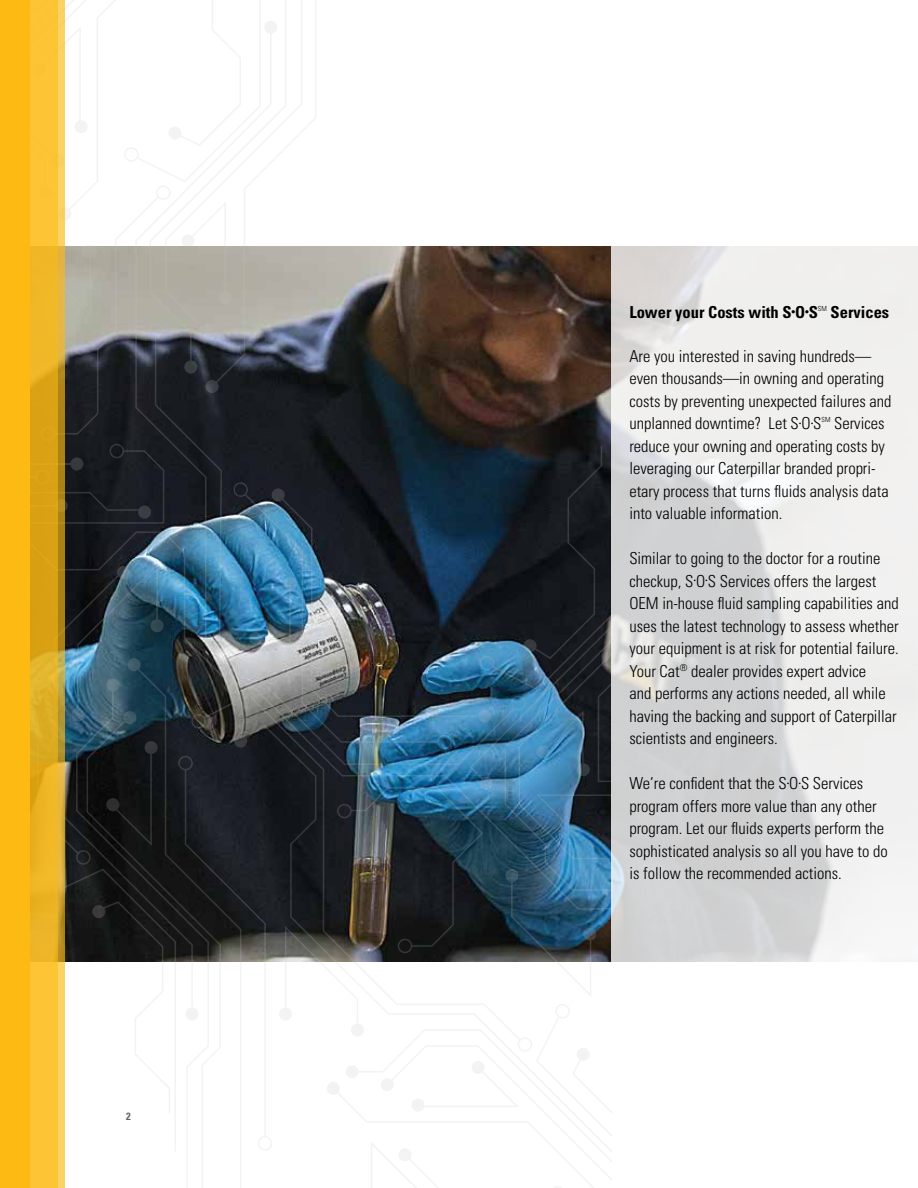
<style>
.page{position:relative;width:918px;height:1188px;background:#fff}
.page>*{position:absolute;margin:0;border:0;box-sizing:border-box;transform-origin:0 0}
.t1{font:300 condensed 16.5px/22.5px "Univers LT Std";color:#000}
.t2{font:700 condensed 16.5px "Univers LT Std";color:#000}
.t3{font:700 condensed 10.5px "Univers LT Std";color:#636466}
.t4{font:300 condensed 7.05px "Univers LT Std";color:#000}
.t5{font:300 condensed 4.5px "Univers LT Std";color:#000}
.s1{font-size:16.5px}
</style>
<div class="page">
<img style="left:64px;top:0;width:547px;height:1188px">
<div style="left:351px;top:1024px;width:13px;height:13px;background:#f3f3f3;border-radius:50%"></div>
<div style="left:279px;top:1007px;width:13px;height:14px;background:#f3f3f3;border-radius:50%"></div>
<svg style="left:612px;top:246px;width:306px;height:716px;fill:#ededec"></svg>
<div style="left:0;top:0;width:30px;height:1188px;background:#fdba12"></div>
<svg style="left:30px;top:0;width:28px;height:1188px;background:#edb527"></svg>
<svg style="left:58px;top:0;width:6px;height:1188px;background:#d9b043"></svg>
<p class="t3" style="left:126px;top:1110px;width:6px">2</p>
<p class="t2" style="left:629px;top:302px;width:190px">Lower your Costs with S<sup>•</sup>O<sup>•</sup>S</p>
<p class="t4" style="left:818px;top:304px;width:10px">SM</p>
<p class="t2" style="left:831px;top:302px;width:60px">Services</p>
<p class="t1" style="left:629px;top:344px;width:264px">Are you interested in saving hundreds— even thousands—in owning and operating costs by preventing unexpected failures and unplanned downtime? Let S</p>
<p class="t5" style="left:799px;top:420px;width:16px">•<span class="s1">O</span>•</p>
<p class="t1" style="left:813px;top:412px;width:10px">S</p>
<p class="t4" style="left:822px;top:415px;width:10px">SM</p>
<p class="t1" style="left:629px;top:412px;width:261px;text-indent:205px">Services reduce your owning and operating costs by leveraging our Caterpillar branded propri&shy;etary process that turns fluids analysis data into valuable information.</p>
<p class="t1" style="left:629px;top:547px;width:253px">Similar to going to the doctor for a routine checkup, S</p>
<p class="t1" style="left:629px;top:569px;width:271px;text-indent:79px">S Services offers the largest OEM in-house fluid sampling capabilities and uses the latest technology to assess whether your equipment is at risk for potential failure.<br>Your Cat<sup>®</sup> dealer provides expert advice<br>and performs any actions needed, all while having the backing and support of Caterpillar scientists and engineers.</p>
<p class="t1" style="left:629px;top:772px;width:159px">We’re confident that the S</p>
<p class="t5" style="left:787px;top:780px;width:16px">•<span class="s1">O</span>•</p>
<p class="t5" style="left:694px;top:578px;width:16px">•<span class="s1">O</span>•</p>
<p class="t1" style="left:629px;top:772px;width:260px;text-indent:172px">S Services program offers more value than any other program. Let our fluids experts perform the sophisticated analysis so all you have to do is follow the recommended actions.</p>
</div>
